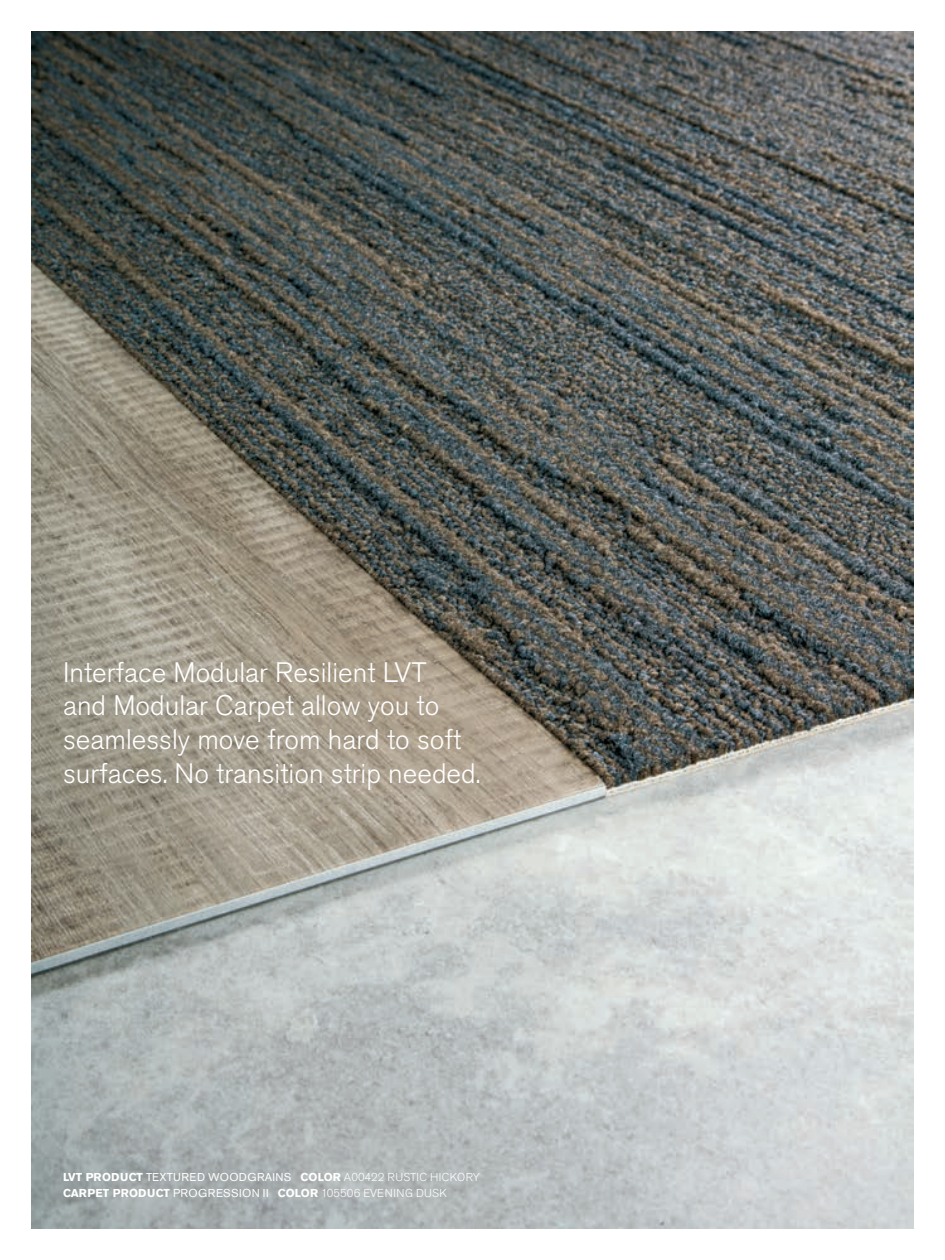
<style>
.page{position:relative;width:945px;height:1260px;background:#fff}
.page>*{position:absolute;margin:0;border:0;box-sizing:border-box;transform-origin:0 0}
.t1{font:300 28px "Akzidenz Grotesk Pro";color:#fff}
.t2{font:300 11.38px "Akzidenz Grotesk Pro";letter-spacing:.005em;color:#fff}
.t3{font:700 11.38px "Akzidenz Grotesk Pro";letter-spacing:.01em;color:#fff}
.s1{font-weight:700}
.s2{font-weight:400}
.s3{font-weight:300}
</style>
<div class="page">
<img style="left:32px;top:32px;width:882px;height:1196px">
<p class="t1" style="left:63px;top:654px;width:365px">Interface Modular Resilient LVT</p>
<p class="t1" style="left:63px;top:688px;width:378px">and Modular Carpet allow you to</p>
<p class="t1" style="left:63px;top:721px;width:400px">seamlessly move from hard to soft</p>
<p class="t1" style="left:63px;top:755px;width:419px">surfaces. No transition strip needed.</p>
<p class="t2" style="left:63px;top:1169px;width:419px"><span class="s1">LVT PRODUCT</span> <span class="s2">TEXTURED WOODGRAINS</span> <span class="s1">COLOR</span> A00422 RUSTIC HICKORY</p>
<p class="t3" style="left:63px;top:1186px;width:385px">CARPET PRODUCT <span class="s2">PROGRESSION II</span> COLOR <span class="s3">105506 EVENING DUSK</span></p>
</div>
